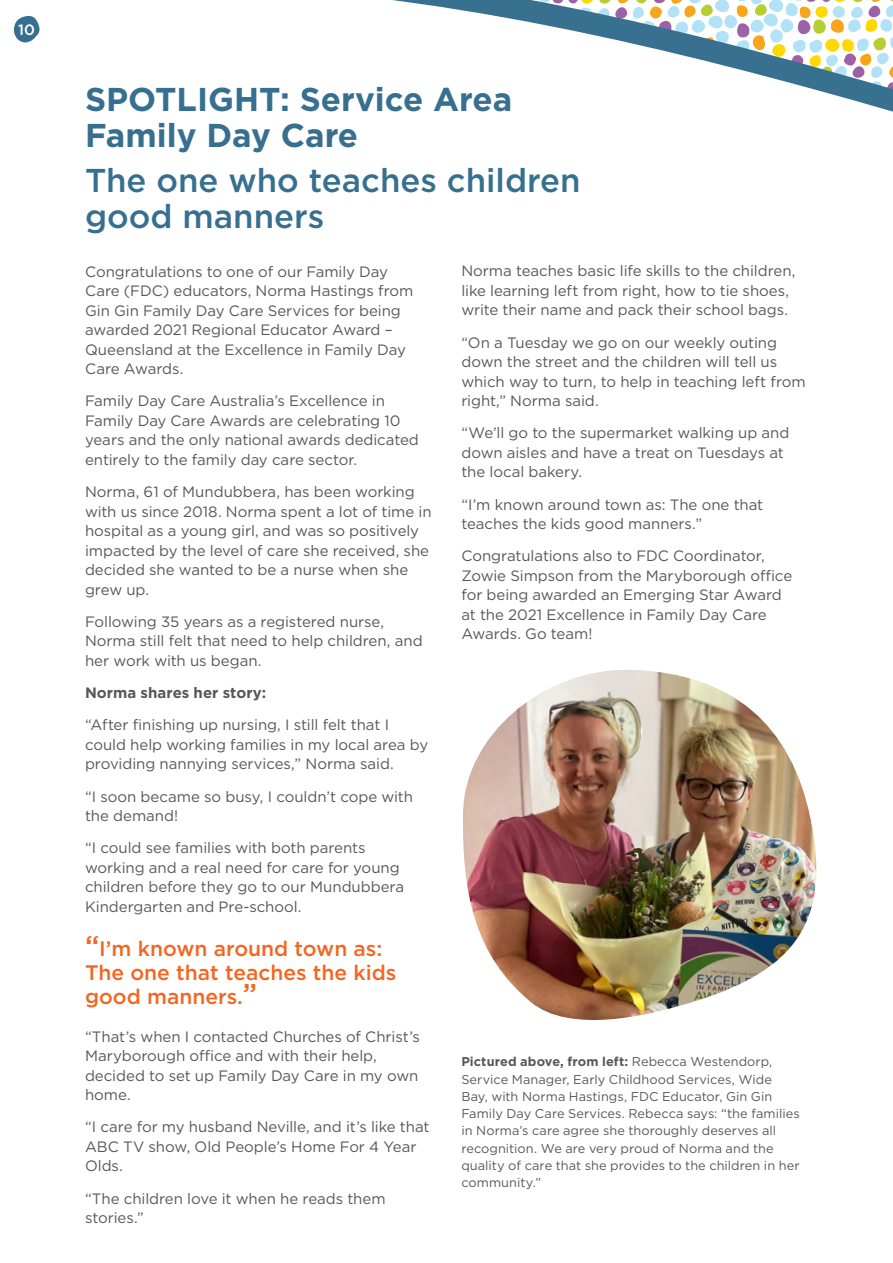
<style>
.page{position:relative;width:893px;height:1263px;background:#fff}
.page>*{position:absolute;margin:0;border:0;box-sizing:border-box;transform-origin:0 0}
.Body{font:500 33px/36px "Gotham";color:#366f90}
.Body-2{font:700 33px/36px "Gotham";color:#366f90}
.Body-3{font:500 21px/24px "Gotham";color:#f36621}
.Body-4{font:15px/19.5px "Gotham";letter-spacing:-.005em;color:#57585a}
.Body-5{font:700 15px "Gotham";letter-spacing:.005em;color:#57585a}
.Body-6{font:500 15px "Gotham";color:#fff}
.Body-7{font:12.75px/17.2px "Gotham";letter-spacing:.005em;color:#57585a}
.s1{font-size:28.5px}
.s2{font-weight:700}
</style>
<div class="page">
<img style="left:463px;top:670px;width:354px;height:350px">
<svg style="left:14px;top:16px;width:26px;height:27px"></svg>
<svg style="left:392px;top:0;width:501px;height:112px"></svg>
<p class="Body-6" style="left:18px;top:19px;width:18px">10</p>
<p class="Body-2" style="left:85px;top:82px;width:429px">SPOTLIGHT: Service Area<br>Family Day Care</p>
<p class="Body" style="left:85px;top:162px;width:497px">The one who teaches children good manners</p>
<p class="Body-4" style="left:85px;top:261px;width:330px">Congratulations to one of our Family Day Care (FDC) educators, Norma Hastings from Gin Gin Family Day Care Services for being awarded 2021 Regional Educator Award – Queensland at the Excellence in Family Day Care Awards.</p>
<p class="Body-4" style="left:85px;top:391px;width:335px">Family Day Care Australia’s Excellence in Family Day Care Awards are celebrating 10 years and the only national awards dedicated entirely to the family day care sector.</p>
<p class="Body-4" style="left:85px;top:482px;width:348px">Norma, 61 of Mundubbera, has been working with us since 2018. Norma spent a lot of time in hospital as a young girl, and was so positively impacted by the level of care she received, she decided she wanted to be a nurse when she grew up.</p>
<p class="Body-4" style="left:85px;top:611px;width:339px">Following 35 years as a registered nurse,<br>Norma still felt that need to help children, and her work with us began.</p>
<p class="Body-5" style="left:85px;top:683px;width:183px">Norma shares her story:</p>
<p class="Body-4" style="left:85px;top:715px;width:345px">“After finishing up nursing, I still felt that I could help working families in my local area by providing nannying services,” Norma said.</p>
<p class="Body-4" style="left:85px;top:786px;width:329px">“I soon became so busy, I couldn’t cope with the demand!</p>
<p class="Body-4" style="left:85px;top:838px;width:321px">“I could see families with both parents working and a real need for care for young children before they go to our Mundubbera Kindergarten and Pre-school.</p>
<p class="Body-3" style="left:85px;top:936px;width:313px"><span class="s1">“</span>I’m known around town as:<br>The one that teaches the kids good manners.<span class="s1">”</span></p>
<p class="Body-4" style="left:85px;top:1026px;width:336px">“That’s when I contacted Churches of Christ’s Maryborough office and with their help, decided to set up Family Day Care in my own home.</p>
<p class="Body-4" style="left:85px;top:1117px;width:346px">“I care for my husband Neville, and it’s like that<br>ABC TV show, Old People’s Home For 4 Year<br>Olds.</p>
<p class="Body-4" style="left:85px;top:1188px;width:302px">“The children love it when he reads them stories.”</p>
<p class="Body-4" style="left:461px;top:261px;width:336px">Norma teaches basic life skills to the children, like learning left from right, how to tie shoes, write their name and pack their school bags.</p>
<p class="Body-4" style="left:461px;top:332px;width:346px">“On a Tuesday we go on our weekly outing down the street and the children will tell us which way to turn, to help in teaching left from right,” Norma said.</p>
<p class="Body-4" style="left:461px;top:423px;width:329px">“We’ll go to the supermarket walking up and down aisles and have a treat on Tuesdays at the local bakery.</p>
<p class="Body-4" style="left:461px;top:494px;width:303px">“I’m known around town as: The one that teaches the kids good manners.”</p>
<p class="Body-4" style="left:461px;top:546px;width:332px">Congratulations also to FDC Coordinator, Zowie Simpson from the Maryborough office for being awarded an Emerging Star Award at the 2021 Excellence in Family Day Care Awards. Go team!</p>
<p class="Body-7" style="left:461px;top:1053px;width:340px"><span class="s2">Pictured above, from left:</span> Rebecca Westendorp, Service Manager, Early Childhood Services, Wide Bay, with Norma Hastings, FDC Educator, Gin Gin Family Day Care Services. Rebecca says: “the families in Norma’s care agree she thoroughly deserves all recognition. We are very proud of Norma and the quality of care that she provides to the children in her community.”</p>
</div>
